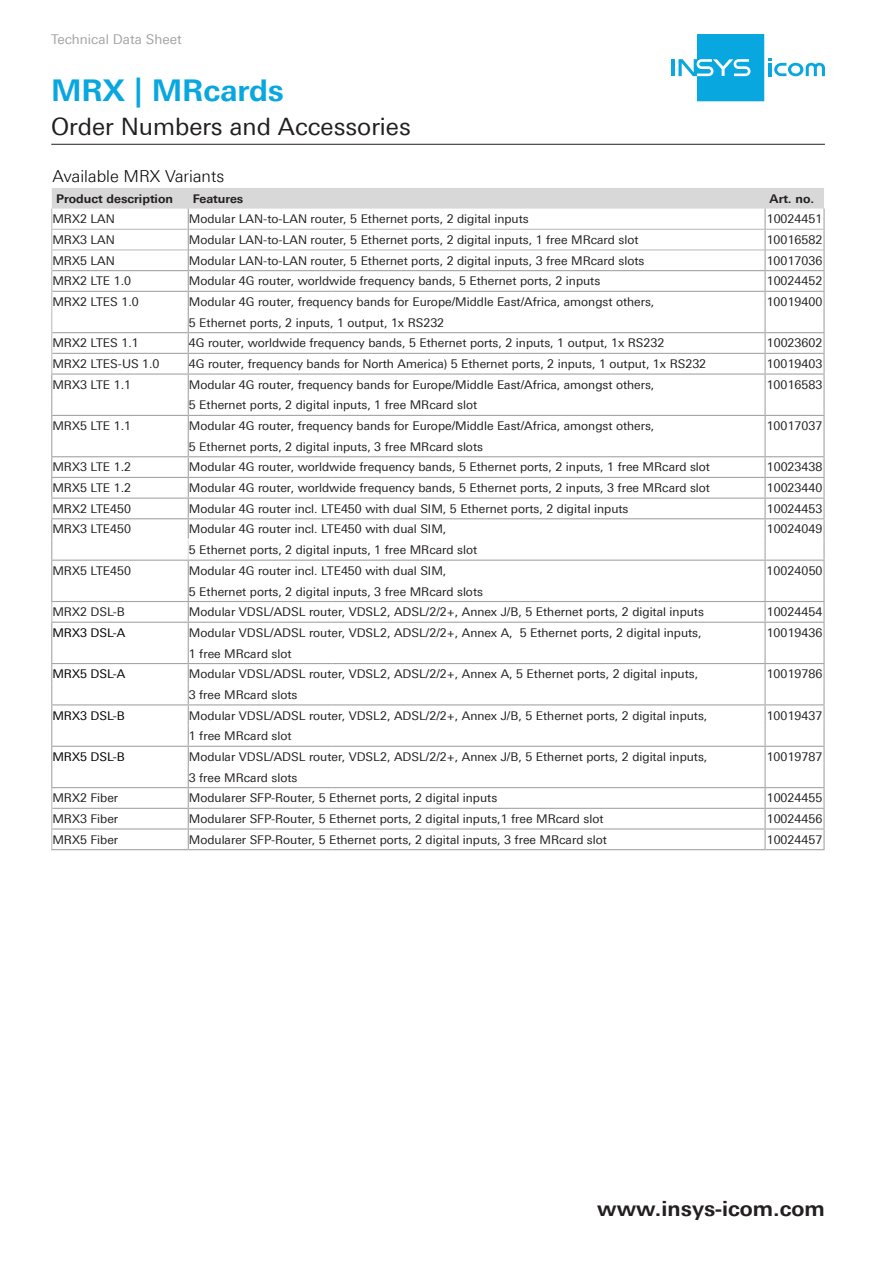
<style>
.page{position:relative;width:893px;height:1263px;background:#fff}
.page>*{position:absolute;margin:0;border:0;box-sizing:border-box;transform-origin:0 0}
.t1{font:700 30px "Linotype Univers 630";color:#08a7e0}
.t2{font:24px "Linotype Univers 430";color:#231f20}
.t3{font:700 21px "Linotype Univers 630";color:#231f20}
.t4{font:300 16.5px "Linotype Univers 330";color:#000}
.t5{font:13.5px "Linotype Univers 430";color:#a3a4a6}
.t6{font:12px "Linotype Univers 430";color:#231f20}
.t7{font:12px "Linotype Univers 430";color:#000}
.t8{font:700 12px "Linotype Univers 630";color:#231f20}
</style>
<div class="page">
<hr style="left:672px;top:59px;width:3px;height:17px;background:#08a7e0">
<svg style="left:678px;top:34px;width:147px;height:67px"></svg>
<hr style="left:51px;top:144px;width:774px;height:1px;background:#231f20">
<hr style="left:51px;top:849px;width:137px;height:1px;background:#a5a5a5">
<hr style="left:188px;top:849px;width:144px;height:1px;background:#a5a5a5">
<hr style="left:332px;top:849px;width:433px;height:1px;background:#a5a5a5">
<hr style="left:765px;top:849px;width:60px;height:1px;background:#a5a5a5">
<svg style="left:51px;top:188px;width:774px;height:661px"></svg>
<hr style="left:332px;top:456px;width:433px;height:1px;background:#a5a5a5">
<hr style="left:765px;top:456px;width:60px;height:1px;background:#a5a5a5">
<hr style="left:764px;top:457px;width:2px;height:20px;background:#a5a5a5">
<hr style="left:823px;top:457px;width:2px;height:20px;background:#a5a5a5">
<hr style="left:51px;top:477px;width:137px;height:1px;background:#a5a5a5">
<hr style="left:188px;top:477px;width:144px;height:1px;background:#a5a5a5">
<hr style="left:332px;top:477px;width:433px;height:1px;background:#a5a5a5">
<hr style="left:765px;top:477px;width:60px;height:1px;background:#a5a5a5">
<p class="t5" style="left:51px;top:31px;width:132px">Technical Data Sheet</p>
<h1 class="t1" style="left:51px;top:72px;width:235px">MRX | MRcards</h1>
<h2 class="t2" style="left:51px;top:113px;width:361px">Order Numbers and Accessories</h2>
<p class="t4" style="left:53px;top:166px;width:173px">Available MRX Variants</p>
<p class="t8" style="left:56px;top:191px;width:118px">Product description</p>
<p class="t8" style="left:193px;top:191px;width:52px">Features</p>
<p class="t8" style="left:770px;top:191px;width:46px">Art. no.</p>
<p class="t6" style="left:52px;top:212px;width:64px">MRX2 LAN</p>
<p class="t6" style="left:189px;top:212px;width:341px">Modular LAN-to-LAN router, 5 Ethernet ports, 2 digital inputs</p>
<p class="t6" style="left:767px;top:212px;width:57px">10024451</p>
<p class="t6" style="left:52px;top:233px;width:64px">MRX3 LAN</p>
<p class="t6" style="left:189px;top:233px;width:451px">Modular LAN-to-LAN router, 5 Ethernet ports, 2 digital inputs, 1 free MRcard slot</p>
<p class="t6" style="left:767px;top:233px;width:57px">10016582</p>
<p class="t6" style="left:52px;top:253px;width:64px">MRX5 LAN</p>
<p class="t6" style="left:189px;top:253px;width:457px">Modular LAN-to-LAN router, 5 Ethernet ports, 2 digital inputs, 3 free MRcard slots</p>
<p class="t6" style="left:767px;top:253px;width:57px">10017036</p>
<p class="t6" style="left:52px;top:274px;width:80px">MRX2 LTE 1.0</p>
<p class="t6" style="left:189px;top:274px;width:413px">Modular 4G router, worldwide frequency bands, 5 Ethernet ports, 2 inputs</p>
<p class="t6" style="left:767px;top:274px;width:57px">10024452</p>
<p class="t6" style="left:52px;top:295px;width:88px">MRX2 LTES 1.0</p>
<p class="t6" style="left:189px;top:295px;width:467px">Modular 4G router, frequency bands for Europe/Middle East/Africa, amongst others,</p>
<p class="t6" style="left:767px;top:295px;width:57px">10019400</p>
<p class="t6" style="left:189px;top:315px;width:257px">5 Ethernet ports, 2 inputs, 1 output, 1x RS232</p>
<p class="t6" style="left:52px;top:336px;width:88px">MRX2 LTES 1.1</p>
<p class="t6" style="left:189px;top:336px;width:477px">4G router, worldwide frequency bands, 5 Ethernet ports, 2 inputs, 1 output, 1x RS232</p>
<p class="t6" style="left:767px;top:336px;width:57px">10023602</p>
<p class="t6" style="left:52px;top:357px;width:109px">MRX2 LTES-US 1.0</p>
<p class="t6" style="left:189px;top:357px;width:519px">4G router, frequency bands for North America) 5 Ethernet ports, 2 inputs, 1 output, 1x RS232</p>
<p class="t6" style="left:767px;top:357px;width:57px">10019403</p>
<p class="t6" style="left:52px;top:378px;width:80px">MRX3 LTE 1.1</p>
<p class="t6" style="left:189px;top:378px;width:467px">Modular 4G router, frequency bands for Europe/Middle East/Africa, amongst others,</p>
<p class="t6" style="left:767px;top:378px;width:57px">10016583</p>
<p class="t6" style="left:189px;top:398px;width:290px">5 Ethernet ports, 2 digital inputs, 1 free MRcard slot</p>
<p class="t6" style="left:52px;top:419px;width:80px">MRX5 LTE 1.1</p>
<p class="t6" style="left:189px;top:419px;width:467px">Modular 4G router, frequency bands for Europe/Middle East/Africa, amongst others,</p>
<p class="t6" style="left:767px;top:419px;width:57px">10017037</p>
<p class="t6" style="left:189px;top:440px;width:296px">5 Ethernet ports, 2 digital inputs, 3 free MRcard slots</p>
<p class="t6" style="left:52px;top:460px;width:80px">MRX3 LTE 1.2</p>
<p class="t6" style="left:189px;top:460px;width:523px">Modular 4G router, worldwide frequency bands, 5 Ethernet ports, 2 inputs, 1 free MRcard slot</p>
<p class="t6" style="left:767px;top:460px;width:57px">10023438</p>
<p class="t6" style="left:52px;top:481px;width:80px">MRX5 LTE 1.2</p>
<p class="t6" style="left:189px;top:481px;width:523px">Modular 4G router, worldwide frequency bands, 5 Ethernet ports, 2 inputs, 3 free MRcard slot</p>
<p class="t6" style="left:767px;top:481px;width:57px">10023440</p>
<p class="t6" style="left:52px;top:502px;width:80px">MRX2 LTE450</p>
<p class="t6" style="left:189px;top:502px;width:441px">Modular 4G router incl. LTE450 with dual SIM, 5 Ethernet ports, 2 digital inputs</p>
<p class="t6" style="left:767px;top:502px;width:57px">10024453</p>
<p class="t6" style="left:52px;top:522px;width:80px">MRX3 LTE450</p>
<p class="t6" style="left:189px;top:522px;width:259px">Modular 4G router incl. LTE450 with dual SIM,</p>
<p class="t6" style="left:767px;top:522px;width:57px">10024049</p>
<p class="t6" style="left:189px;top:543px;width:290px">5 Ethernet ports, 2 digital inputs, 1 free MRcard slot</p>
<p class="t6" style="left:52px;top:564px;width:80px">MRX5 LTE450</p>
<p class="t6" style="left:189px;top:564px;width:259px">Modular 4G router incl. LTE450 with dual SIM,</p>
<p class="t6" style="left:766px;top:564px;width:58px">10024050</p>
<p class="t6" style="left:189px;top:584px;width:296px">5 Ethernet ports, 2 digital inputs, 3 free MRcard slots</p>
<p class="t6" style="left:52px;top:605px;width:74px">MRX2 DSL-B</p>
<p class="t6" style="left:189px;top:605px;width:517px">Modular VDSL/ADSL router, VDSL2, ADSL/2/2+, Annex J/B, 5 Ethernet ports, 2 digital inputs</p>
<p class="t6" style="left:767px;top:605px;width:57px">10024454</p>
<p class="t7" style="left:52px;top:626px;width:75px">MRX3 DSL-A</p>
<p class="t6" style="left:189px;top:626px;width:514px">Modular VDSL/ADSL router, VDSL2, ADSL/2/2+, Annex A, 5 Ethernet ports, 2 digital inputs,</p>
<p class="t6" style="left:767px;top:626px;width:57px">10019436</p>
<p class="t6" style="left:189px;top:646px;width:104px">1 free MRcard slot</p>
<p class="t7" style="left:52px;top:667px;width:75px">MRX5 DSL-A</p>
<p class="t6" style="left:189px;top:667px;width:511px">Modular VDSL/ADSL router, VDSL2, ADSL/2/2+, Annex A, 5 Ethernet ports, 2 digital inputs,</p>
<p class="t6" style="left:767px;top:667px;width:57px">10019786</p>
<p class="t6" style="left:189px;top:688px;width:110px">3 free MRcard slots</p>
<p class="t7" style="left:52px;top:708px;width:74px">MRX3 DSL-B</p>
<p class="t6" style="left:189px;top:708px;width:520px">Modular VDSL/ADSL router, VDSL2, ADSL/2/2+, Annex J/B, 5 Ethernet ports, 2 digital inputs,</p>
<p class="t6" style="left:767px;top:708px;width:57px">10019437</p>
<p class="t6" style="left:189px;top:729px;width:104px">1 free MRcard slot</p>
<p class="t7" style="left:52px;top:750px;width:74px">MRX5 DSL-B</p>
<p class="t6" style="left:189px;top:750px;width:520px">Modular VDSL/ADSL router, VDSL2, ADSL/2/2+, Annex J/B, 5 Ethernet ports, 2 digital inputs,</p>
<p class="t6" style="left:767px;top:750px;width:57px">10019787</p>
<p class="t6" style="left:189px;top:770px;width:110px">3 free MRcard slots</p>
<p class="t6" style="left:52px;top:791px;width:67px">MRX2 Fiber</p>
<p class="t6" style="left:189px;top:791px;width:310px">Modularer SFP-Router, 5 Ethernet ports, 2 digital inputs</p>
<p class="t6" style="left:767px;top:791px;width:57px">10024455</p>
<p class="t6" style="left:52px;top:812px;width:67px">MRX3 Fiber</p>
<p class="t6" style="left:189px;top:812px;width:416px">Modularer SFP-Router, 5 Ethernet ports, 2 digital inputs,1 free MRcard slot</p>
<p class="t6" style="left:767px;top:812px;width:57px">10024456</p>
<p class="t6" style="left:52px;top:832px;width:67px">MRX5 Fiber</p>
<p class="t6" style="left:189px;top:832px;width:420px">Modularer SFP-Router, 5 Ethernet ports, 2 digital inputs, 3 free MRcard slot</p>
<p class="t6" style="left:767px;top:832px;width:57px">10024457</p>
<h3 class="t3" style="left:597px;top:1196px;width:229px">www.insys-icom.com</h3>
</div>
